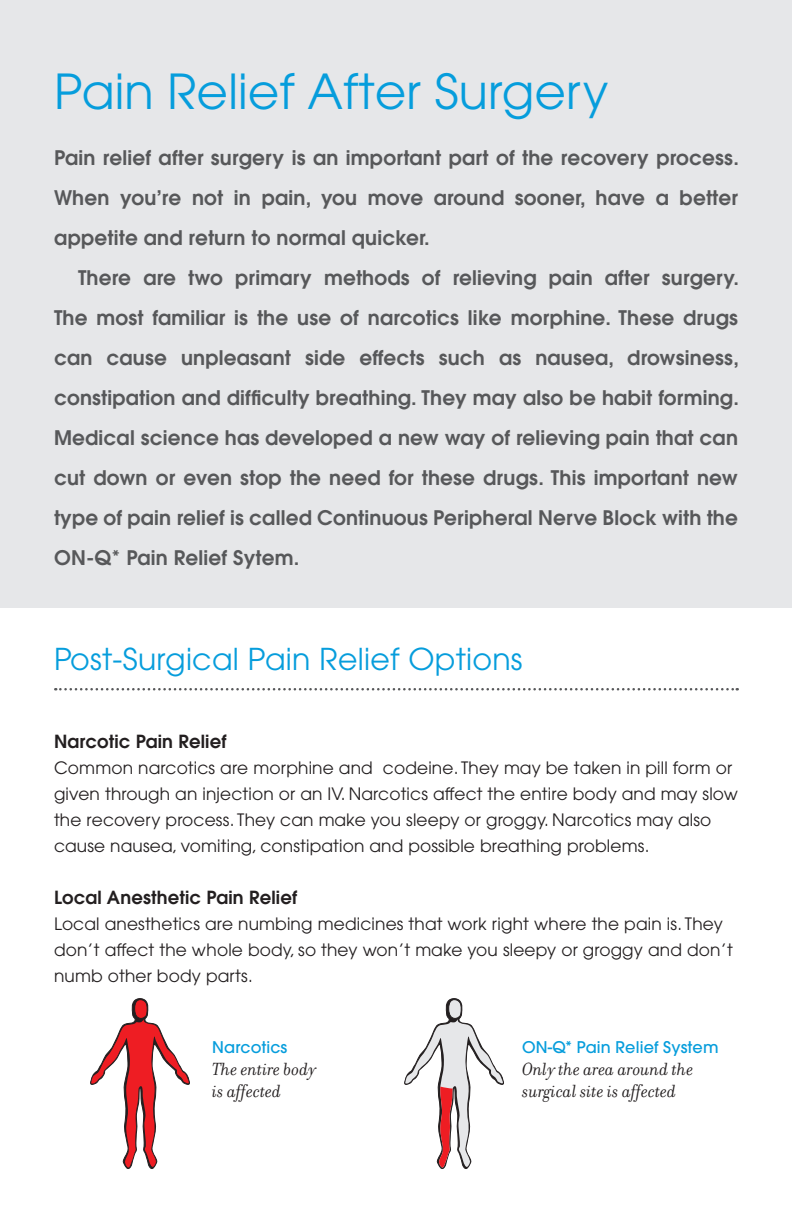
<style>
.page{position:relative;width:792px;height:1224px;background:#fff}
.page>*{position:absolute;margin:0;border:0;box-sizing:border-box;transform-origin:0 0}
.t1{font:48px "Avant Garde";letter-spacing:.005em;color:#069ddc}
.Subs{font:30px "Avant Garde";letter-spacing:.01em;color:#069ddc}
.t2{font:600 20px/40px "Avant Garde";letter-spacing:.01em;color:#57585a;text-align:justify}
.filo{font:italic 19px/22px "Filosofia";color:#231f20}
.copy_head{font:600 18px "Avant Garde";letter-spacing:.01em;color:#231f20}
.body_copy{font:17px/26px "Avant Garde";letter-spacing:.01em;color:#231f20}
.t3{font:500 16px "Avant Garde";letter-spacing:.01em;color:#069ddc}
.s1{font-weight:600}
</style>
<div class="page">
<div style="left:0;top:0;width:792px;height:608px;background:#e6e7e9"></div>
<svg style="left:55px;top:688px;width:683px;height:2px"></svg>
<svg style="left:90px;top:998px;width:100px;height:171px"></svg>
<svg style="left:404px;top:998px;width:100px;height:171px"></svg>
<p class="t1" style="left:54px;top:64px;width:556px">Pain Relief After Surgery</p>
<p class="t2" style="left:54px;top:138px;width:687px">Pain relief after surgery is an important part of the recovery process.<br>When you’re not in pain, you move around sooner, have a better appetite and return to normal quicker.</p>
<p class="t2" style="left:54px;top:258px;width:687px;text-indent:24px">There are two primary methods of relieving pain after surgery.<br>The most familiar is the use of narcotics like morphine. These drugs can cause unpleasant side effects such as nausea, drowsiness, constipation and difficulty breathing. They may also be habit forming.<br>Medical science has developed a new way of relieving pain that can cut down or even stop the need for these drugs. This important new type of pain relief is called Continuous Peripheral Nerve Block with the ON-Q* Pain Relief Sytem.</p>
<p class="Subs" style="left:54px;top:641px;width:470px">Post-Surgical Pain Relief Options</p>
<p class="copy_head" style="left:54px;top:730px;width:174px">Narcotic Pain Relief</p>
<p class="body_copy" style="left:54px;top:755px;width:686px">Common narcotics are morphine and codeine. They may be taken in pill form or given through an injection or an IV. Narcotics affect the entire body and may slow the recovery process. They can make you sleepy or groggy. Narcotics may also cause nausea, vomiting, constipation and possible breathing problems.</p>
<p class="copy_head" style="left:54px;top:886px;width:245px">Local Anesthetic Pain Relief</p>
<p class="body_copy" style="left:54px;top:911px;width:680px">Local anesthetics are numbing medicines that work right where the pain is. They don’t affect the whole body, so they won’t make you sleepy or groggy and don’t numb other body parts.</p>
<p class="t3" style="left:212px;top:1037px;width:77px">Narcotics</p>
<p class="filo" style="left:212px;top:1058px;width:106px">The entire body is affected</p>
<p class="t3" style="left:522px;top:1037px;width:198px">ON-Q<span class="s1">*</span> Pain Relief System</p>
<p class="filo" style="left:522px;top:1058px;width:173px">Only the area around the surgical site is affected</p>
</div>
